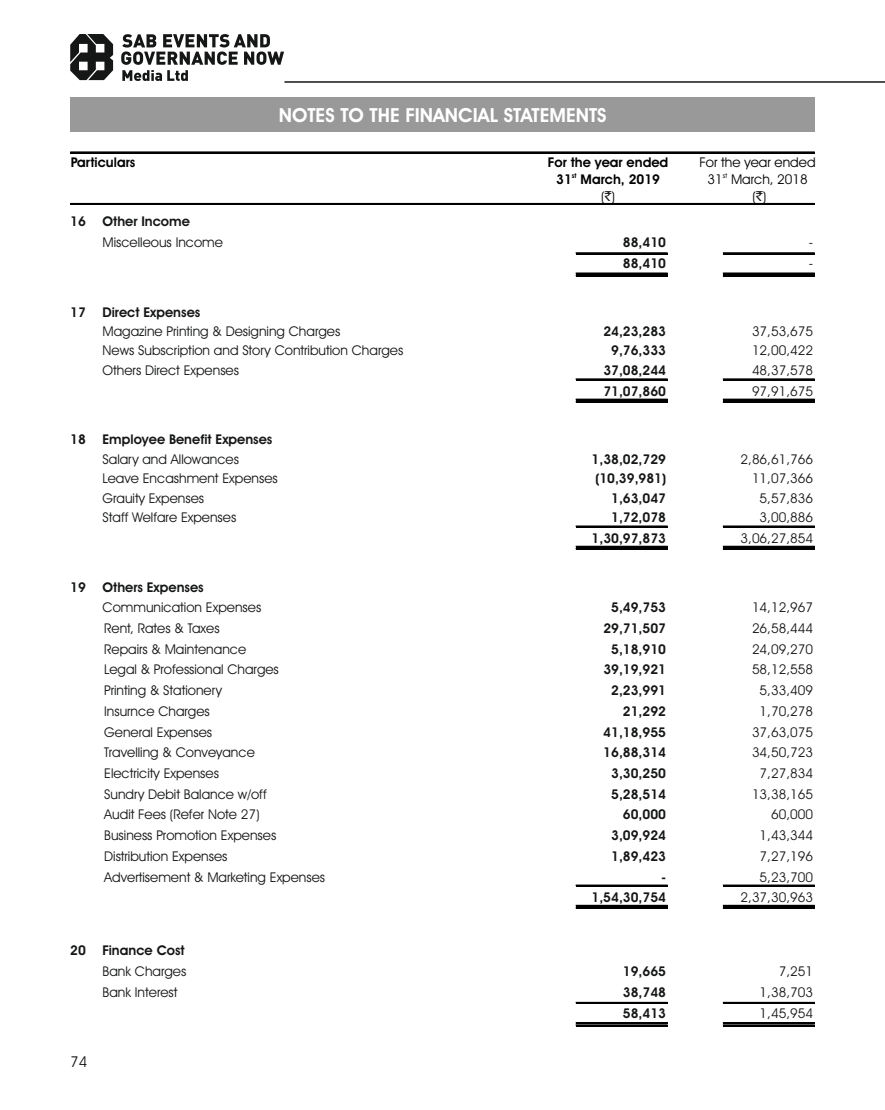
<style>
.page{position:relative;width:885px;height:1110px;background:#fff}
.page>*{position:absolute;margin:0;border:0;box-sizing:border-box;transform-origin:0 0}
.t1{font:600 19.5px "Avant Garde IT Cby BT";color:#fff}
.t2{font:15px "Avant Garde IT Cby BT";color:#151616}
.t3{font:13.5px "Avant Garde IT Cby BT";color:#151616}
.t4{font:600 13.5px "Avant Garde IT Cby BT";color:#151616}
.t5{font:600 13.5px/16.8px "Avant Garde IT Cby BT";color:#000;text-align:center}
.t6{font:13.5px/16.8px "Avant Garde IT Cby BT";color:#000;text-align:center}
.t7{font:6.75px "Avant Garde IT Cby BT";color:#000}
.t8{font:600 6.75px "Avant Garde IT Cby BT";color:#000}
.s1{font-weight:400}
.s2{font-family:"Rupee Foradian";font-weight:400;color:#151616}
.s3{font-family:"Rupee Foradian";color:#151616}
</style>
<div class="page">
<div style="left:70px;top:98px;width:744px;height:34px;background:#999"></div>
<hr style="left:70px;top:203px;width:744px;height:2px;background:#000">
<hr style="left:70px;top:151px;width:744px;height:2px;background:#000">
<hr style="left:722px;top:253px;width:92px;height:1px;background:#000">
<hr style="left:722px;top:273px;width:92px;height:1px;background:#000">
<hr style="left:722px;top:275px;width:92px;height:2px;background:#000">
<hr style="left:575px;top:253px;width:92px;height:1px;background:#000">
<hr style="left:575px;top:273px;width:92px;height:1px;background:#000">
<hr style="left:575px;top:275px;width:92px;height:2px;background:#000">
<hr style="left:722px;top:379px;width:92px;height:1px;background:#000">
<hr style="left:722px;top:399px;width:92px;height:1px;background:#000">
<hr style="left:722px;top:401px;width:92px;height:1px;background:#000">
<hr style="left:722px;top:402px;width:92px;height:1px;background:#000">
<hr style="left:575px;top:379px;width:92px;height:1px;background:#000">
<hr style="left:575px;top:399px;width:92px;height:1px;background:#000">
<hr style="left:575px;top:401px;width:92px;height:1px;background:#000">
<hr style="left:575px;top:402px;width:92px;height:1px;background:#000">
<hr style="left:722px;top:885px;width:92px;height:1px;background:#000">
<hr style="left:722px;top:905px;width:92px;height:1px;background:#000">
<hr style="left:722px;top:907px;width:92px;height:1px;background:#000">
<hr style="left:722px;top:908px;width:92px;height:1px;background:#000">
<hr style="left:575px;top:885px;width:92px;height:1px;background:#000">
<hr style="left:575px;top:905px;width:92px;height:1px;background:#000">
<hr style="left:575px;top:907px;width:92px;height:1px;background:#000">
<hr style="left:575px;top:908px;width:92px;height:1px;background:#000">
<hr style="left:722px;top:1002px;width:92px;height:2px;background:#000">
<hr style="left:722px;top:1022px;width:92px;height:1px;background:#000">
<hr style="left:722px;top:1023px;width:92px;height:1px;background:#000">
<hr style="left:722px;top:1025px;width:92px;height:1px;background:#000">
<hr style="left:575px;top:1002px;width:92px;height:2px;background:#000">
<hr style="left:575px;top:1022px;width:92px;height:1px;background:#000">
<hr style="left:575px;top:1023px;width:92px;height:1px;background:#000">
<hr style="left:575px;top:1025px;width:92px;height:1px;background:#000">
<hr style="left:722px;top:526px;width:92px;height:1px;background:#000">
<hr style="left:722px;top:546px;width:92px;height:1px;background:#000">
<hr style="left:722px;top:548px;width:92px;height:1px;background:#000">
<hr style="left:722px;top:549px;width:92px;height:1px;background:#000">
<hr style="left:575px;top:526px;width:92px;height:1px;background:#000">
<hr style="left:575px;top:546px;width:92px;height:1px;background:#000">
<hr style="left:575px;top:548px;width:92px;height:1px;background:#000">
<hr style="left:575px;top:549px;width:92px;height:1px;background:#000">
<hr style="left:284px;top:81px;width:600px;height:2px;background:#151616">
<svg style="left:121px;top:34px;width:163px;height:47px"></svg>
<svg style="left:70px;top:34px;width:43px;height:46px"></svg>
<h1 class="t1" style="left:279px;top:107px;width:329px">NOTES TO THE FINANCIAL STATEMENTS</h1>
<p class="t5" style="left:71px;top:156px;width:66px">Particulars</p>
<p class="t5" style="left:548px;top:156px;width:122px">For the year ended</p>
<p class="t8" style="left:571px;top:172px;width:6px">st</p>
<p class="t5" style="left:556px;top:172px;width:105px">31 March, 2019 <span class="s1">(</span><span class="s2">`</span><span class="s1">)</span></p>
<p class="t4" style="left:70px;top:216px;width:121px">16 Other Income</p>
<p class="t3" style="left:103px;top:237px;width:122px">Miscelleous Income</p>
<p class="t4" style="left:623px;top:237px;width:45px">88,410</p>
<p class="t3" style="left:808px;top:237px;width:6px">-</p>
<p class="t4" style="left:623px;top:258px;width:45px">88,410</p>
<p class="t3" style="left:808px;top:258px;width:6px">-</p>
<p class="t4" style="left:70px;top:306px;width:132px">17 Direct Expenses</p>
<p class="t3" style="left:103px;top:326px;width:239px">Magazine Printing &amp; Designing Charges</p>
<p class="t4" style="left:603px;top:326px;width:64px">24,23,283</p>
<p class="t3" style="left:752px;top:326px;width:63px">37,53,675</p>
<p class="t3" style="left:103px;top:345px;width:302px">News Subscription and Story Contribution Charges</p>
<p class="t4" style="left:611px;top:345px;width:56px">9,76,333</p>
<p class="t3" style="left:752px;top:345px;width:63px">12,00,422</p>
<p class="t3" style="left:103px;top:364px;width:138px">Others Direct Expenses</p>
<p class="t4" style="left:603px;top:364px;width:64px">37,08,244</p>
<p class="t3" style="left:752px;top:364px;width:63px">48,37,578</p>
<p class="t4" style="left:603px;top:386px;width:64px">71,07,860</p>
<p class="t3" style="left:752px;top:386px;width:63px">97,91,675</p>
<p class="t4" style="left:70px;top:434px;width:204px">18 Employee Benefit Expenses</p>
<p class="t3" style="left:103px;top:453px;width:138px">Salary and Allowances</p>
<p class="t4" style="left:591px;top:453px;width:76px">1,38,02,729</p>
<p class="t3" style="left:740px;top:453px;width:74px">2,86,61,766</p>
<p class="t3" style="left:103px;top:473px;width:177px">Leave Encashment Expenses</p>
<p class="t4" style="left:595px;top:473px;width:72px">(10,39,981)</p>
<p class="t3" style="left:752px;top:473px;width:63px">11,07,366</p>
<p class="t3" style="left:103px;top:492px;width:103px">Grauity Expenses</p>
<p class="t4" style="left:611px;top:492px;width:56px">1,63,047</p>
<p class="t3" style="left:759px;top:492px;width:55px">5,57,836</p>
<p class="t3" style="left:103px;top:512px;width:135px">Staff Welfare Expenses</p>
<p class="t4" style="left:611px;top:512px;width:56px">1,72,078</p>
<p class="t3" style="left:759px;top:512px;width:55px">3,00,886</p>
<p class="t4" style="left:591px;top:533px;width:76px">1,30,97,873</p>
<p class="t3" style="left:740px;top:533px;width:74px">3,06,27,854</p>
<p class="t4" style="left:70px;top:581px;width:135px">19 Others Expenses</p>
<p class="t3" style="left:103px;top:602px;width:160px">Communication Expenses</p>
<p class="t4" style="left:611px;top:602px;width:56px">5,49,753</p>
<p class="t3" style="left:752px;top:602px;width:63px">14,12,967</p>
<p class="t3" style="left:104px;top:623px;width:117px">Rent, Rates &amp; Taxes</p>
<p class="t4" style="left:603px;top:623px;width:64px">29,71,507</p>
<p class="t3" style="left:752px;top:623px;width:63px">26,58,444</p>
<p class="t3" style="left:104px;top:643px;width:143px">Repairs &amp; Maintenance</p>
<p class="t4" style="left:611px;top:643px;width:56px">5,18,910</p>
<p class="t3" style="left:752px;top:643px;width:63px">24,09,270</p>
<p class="t3" style="left:104px;top:664px;width:176px">Legal &amp; Professional Charges</p>
<p class="t4" style="left:603px;top:664px;width:64px">39,19,921</p>
<p class="t3" style="left:752px;top:664px;width:63px">58,12,558</p>
<p class="t3" style="left:104px;top:685px;width:119px">Printing &amp; Stationery</p>
<p class="t4" style="left:611px;top:685px;width:56px">2,23,991</p>
<p class="t3" style="left:759px;top:685px;width:55px">5,33,409</p>
<p class="t3" style="left:104px;top:705px;width:107px">Insurnce Charges</p>
<p class="t4" style="left:623px;top:705px;width:45px">21,292</p>
<p class="t3" style="left:759px;top:705px;width:55px">1,70,278</p>
<p class="t3" style="left:104px;top:726px;width:109px">General Expenses</p>
<p class="t4" style="left:603px;top:726px;width:64px">41,18,955</p>
<p class="t3" style="left:752px;top:726px;width:63px">37,63,075</p>
<p class="t3" style="left:104px;top:747px;width:152px">Travelling &amp; Conveyance</p>
<p class="t4" style="left:603px;top:747px;width:64px">16,88,314</p>
<p class="t3" style="left:752px;top:747px;width:63px">34,50,723</p>
<p class="t3" style="left:104px;top:768px;width:116px">Electricity Expenses</p>
<p class="t4" style="left:611px;top:768px;width:56px">3,30,250</p>
<p class="t3" style="left:759px;top:768px;width:55px">7,27,834</p>
<p class="t3" style="left:104px;top:788px;width:164px">Sundry Debit Balance w/off</p>
<p class="t4" style="left:611px;top:788px;width:56px">5,28,514</p>
<p class="t3" style="left:752px;top:788px;width:63px">13,38,165</p>
<p class="t3" style="left:104px;top:809px;width:157px">Audit Fees (Refer Note 27)</p>
<p class="t4" style="left:623px;top:809px;width:45px">60,000</p>
<p class="t3" style="left:771px;top:809px;width:43px">60,000</p>
<p class="t3" style="left:104px;top:830px;width:173px">Business Promotion Expenses</p>
<p class="t4" style="left:611px;top:830px;width:56px">3,09,924</p>
<p class="t3" style="left:759px;top:830px;width:55px">1,43,344</p>
<p class="t3" style="left:104px;top:850px;width:125px">Distribution Expenses</p>
<p class="t4" style="left:611px;top:850px;width:56px">1,89,423</p>
<p class="t3" style="left:759px;top:850px;width:55px">7,27,196</p>
<p class="t3" style="left:104px;top:871px;width:222px">Advertisement &amp; Marketing Expenses</p>
<p class="t4" style="left:661px;top:871px;width:6px">-</p>
<p class="t3" style="left:759px;top:871px;width:55px">5,23,700</p>
<p class="t4" style="left:591px;top:892px;width:76px">1,54,30,754</p>
<p class="t3" style="left:740px;top:892px;width:74px">2,37,30,963</p>
<p class="t6" style="left:699px;top:156px;width:117px">For the year ended</p>
<p class="t7" style="left:722px;top:172px;width:6px">st</p>
<p class="t6" style="left:707px;top:172px;width:102px">31 March, 2018 (<span class="s3">`</span>)</p>
<p class="t4" style="left:70px;top:945px;width:116px">20 Finance Cost</p>
<p class="t3" style="left:103px;top:966px;width:85px">Bank Charges</p>
<p class="t4" style="left:623px;top:966px;width:45px">19,665</p>
<p class="t3" style="left:778px;top:966px;width:36px">7,251</p>
<p class="t3" style="left:103px;top:987px;width:76px">Bank Interest</p>
<p class="t4" style="left:623px;top:987px;width:45px">38,748</p>
<p class="t3" style="left:759px;top:987px;width:55px">1,38,703</p>
<p class="t4" style="left:623px;top:1008px;width:45px">58,413</p>
<p class="t3" style="left:759px;top:1008px;width:55px">1,45,954</p>
<p class="t2" style="left:70px;top:1056px;width:18px">74</p>
</div>
